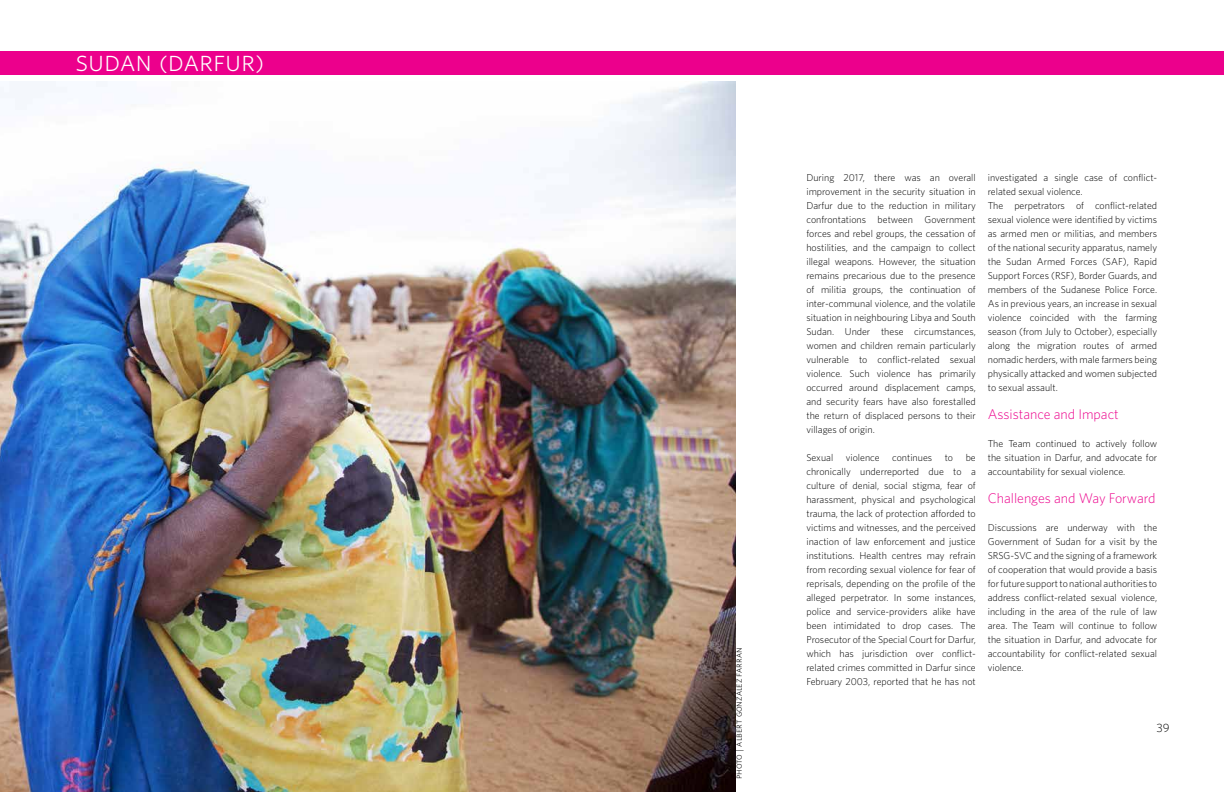
<style>
.page{position:relative;width:1224px;height:792px;background:#fff}
.page>*{position:absolute;margin:0;border:0;box-sizing:border-box;transform-origin:0 0}
.t1{font:30px "Whitney Light SC";color:#fff}
.t2{font:300 14px "Whitney";color:#ec008c}
.t3{font:300 12px "Whitney";color:#000}
.t4{font:300 10px/14px "Whitney";color:#000;text-align:justify}
.t5{font:10px "Whitney Light SC";color:#000}
</style>
<div class="page">
<div style="left:0;top:52px;width:1224px;height:23px;background:#ec008c"></div>
<img style="left:0;top:81px;width:736px;height:711px">
<h1 class="t1" style="left:76px;top:43px;width:190px">sudan (darfur)</h1>
<p class="t5" style="left:732px;top:779px;width:133px;rotate:-90deg">photo | albert gonzález farran</p>
<p class="t4" style="left:806px;top:170px;width:171px">During 2017, there was an overall improvement in the security situation in Darfur due to the reduction in military confrontations between Government forces and rebel groups, the cessation of hostilities, and the campaign to collect illegal weapons. However, the situation remains precarious due to the presence of militia groups, the continuation of inter-communal violence, and the volatile situation in neighbouring Libya and South Sudan. Under these circumstances, women and children remain particularly vulnerable to conflict-related sexual violence. Such violence has primarily occurred around displacement camps, and security fears have also forestalled the return of displaced persons to their villages of origin.</p>
<p class="t4" style="left:806px;top:450px;width:28px">Sexual</p>
<p class="t4" style="left:846px;top:450px;width:35px">violence</p>
<p class="t4" style="left:892px;top:450px;width:42px">continues</p>
<p class="t4" style="left:945px;top:450px;width:10px">to</p>
<p class="t4" style="left:806px;top:450px;width:171px;text-indent:159px">be chronically underreported due to a culture of denial, social stigma, fear of harassment, physical and psychological trauma, the lack of protection afforded to victims and witnesses, and the perceived inaction of law enforcement and justice institutions. Health centres may refrain from recording sexual violence for fear of reprisals, depending on the profile of the alleged perpetrator. In some instances, police and service-providers alike have been intimidated to drop cases. The Prosecutor of the Special Court for Darfur, which has jurisdiction over conflict&shy;related crimes committed in Darfur since February 2003, reported that he has not</p>
<p class="t4" style="left:988px;top:170px;width:171px;text-align:left">investigated a single case of conflict&shy;related sexual violence.<br>The perpetrators of conflict-related sexual violence were identified by victims as armed men or militias, and members of the national security apparatus, namely the Sudan Armed Forces (SAF), Rapid Support Forces (RSF), Border Guards, and members of the Sudanese Police Force.<br>As in previous years, an increase in sexual violence coincided with the farming season (from July to October), especially along the migration routes of armed nomadic herders, with male farmers being physically attacked and women subjected to sexual assault.</p>
<h2 class="t2" style="left:988px;top:407px;width:132px">Assistance and Impact</h2>
<p class="t4" style="left:988px;top:437px;width:171px">The Team continued to actively follow the situation in Darfur, and advocate for accountability for sexual violence.</p>
<h2 class="t2" style="left:988px;top:491px;width:169px">Challenges and Way Forward</h2>
<p class="t4" style="left:988px;top:521px;width:171px">Discussions are underway with the Government of Sudan for a visit by the SRSG-SVC and the signing of a framework of cooperation that would provide a basis for future support to national authorities to address conflict-related sexual violence, including in the area of the rule of law area. The Team will continue to follow the situation in Darfur, and advocate for accountability for conflict-related sexual violence.</p>
<p class="t3" style="left:1157px;top:721px;width:15px">39</p>
</div>
